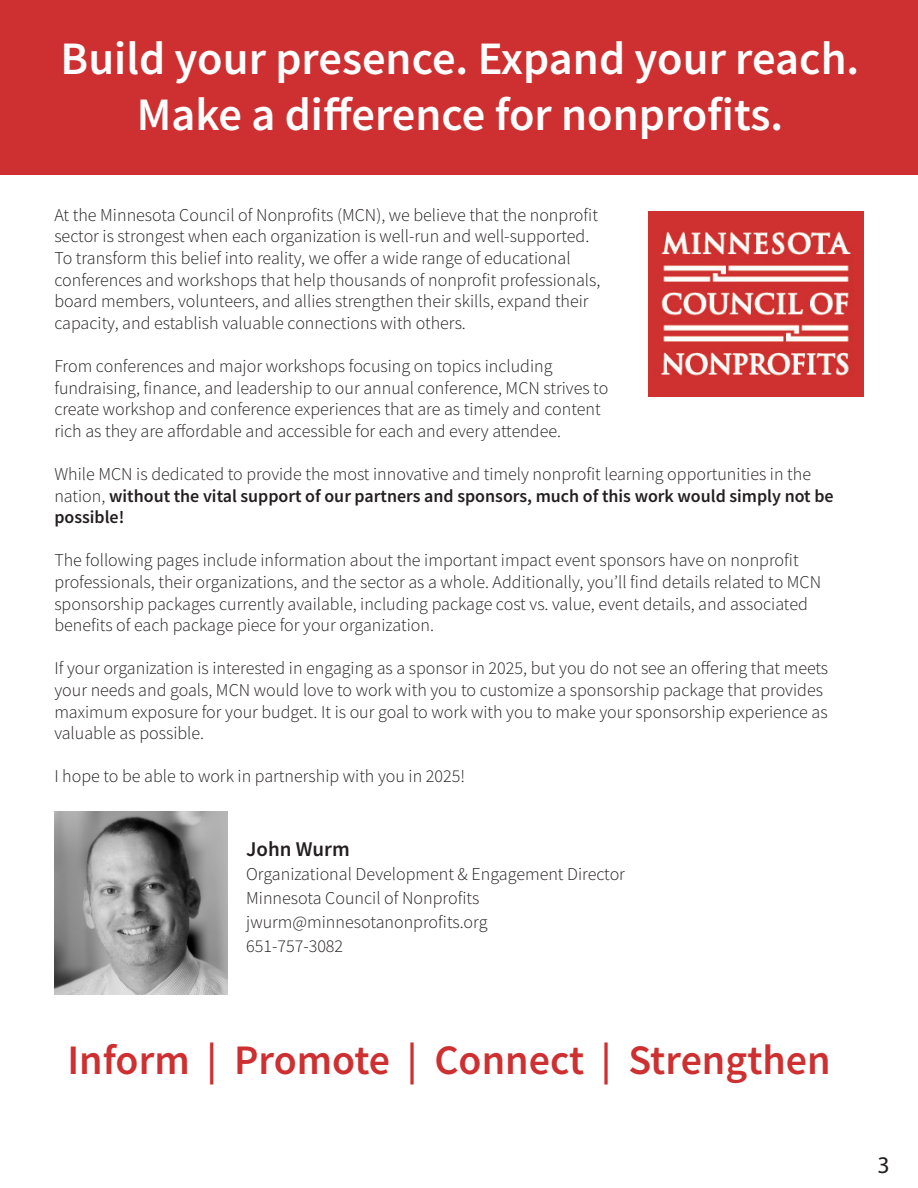
<style>
.page{position:relative;width:918px;height:1188px;background:#fff}
.page>*{position:absolute;margin:0;border:0;box-sizing:border-box;transform-origin:0 0}
.t1{font:600 46.5px "Source Sans Pro";color:#fff}
.t2{font:600 42px "Source Sans Pro";color:#ce3031}
.t3{font:24px "Myriad Pro";color:#231f20}
.t4{font:600 21px "Source Sans Pro";color:#231f20}
.t5{font:300 18px/21.6px "Source Sans Pro";color:#231f20}
.t6{font:600 18px/21.6px "Source Sans Pro";color:#231f20}
.s1{font-weight:300}
</style>
<div class="page">
<div style="left:0;top:0;width:918px;height:175px;background:#ce3031"></div>
<img style="left:54px;top:811px;width:174px;height:184px">
<img style="left:649px;top:212px;width:215px;height:184px">
<p class="t1" style="left:61px;top:28px;width:800px">Build your presence. Expand your reach.</p>
<p class="t1" style="left:137px;top:84px;width:648px">Make a difference for nonprofits.</p>
<p class="t5" style="left:54px;top:204px;width:545px">At the Minnesota Council of Nonprofits (MCN), we believe that the nonprofit sector is strongest when each organization is well-run and well-supported.</p>
<p class="t5" style="left:54px;top:247px;width:518px">To transform this belief into reality, we offer a wide range of educational</p>
<p class="t5" style="left:54px;top:269px;width:548px">conferences and workshops that help thousands of nonprofit professionals, board members, volunteers, and allies strengthen their skills, expand their capacity, and establish valuable connections with others.</p>
<p class="t5" style="left:54px;top:355px;width:500px">From conferences and major workshops focusing on topics including</p>
<p class="t5" style="left:54px;top:377px;width:555px">fundraising, finance, and leadership to our annual conference, MCN strives to create workshop and conference experiences that are as timely and content rich as they are affordable and accessible for each and every attendee.</p>
<p class="t5" style="left:54px;top:463px;width:758px">While MCN is dedicated to provide the most innovative and timely nonprofit learning opportunities in the</p>
<p class="t6" style="left:54px;top:485px;width:781px"><span class="s1">nation,</span> without the vital support of our partners and sponsors, much of this work would simply not be possible!</p>
<p class="t5" style="left:54px;top:550px;width:746px">The following pages include information about the important impact event sponsors have on nonprofit</p>
<p class="t5" style="left:54px;top:571px;width:768px">professionals, their organizations, and the sector as a whole. Additionally, you’ll find details related to MCN</p>
<p class="t5" style="left:54px;top:593px;width:755px">sponsorship packages currently available, including package cost vs. value, event details, and associated</p>
<p class="t5" style="left:54px;top:615px;width:381px">benefits of each package piece for your organization.</p>
<p class="t5" style="left:54px;top:658px;width:775px">If your organization is interested in engaging as a sponsor in 2025, but you do not see an offering that meets your needs and goals, MCN would love to work with you to customize a sponsorship package that provides maximum exposure for your budget. It is our goal to work with you to make your sponsorship experience as valuable as possible.</p>
<p class="t5" style="left:54px;top:766px;width:412px">I hope to be able to work in partnership with you in 2025!</p>
<p class="t4" style="left:246px;top:835px;width:105px">John Wurm</p>
<p class="t5" style="left:246px;top:863px;width:380px">Organizational Development &amp; Engagement Director</p>
<p class="t5" style="left:246px;top:887px;width:235px">Minnesota Council of Nonprofits</p>
<p class="t5" style="left:246px;top:911px;width:243px">jwurm@minnesotanonprofits.org</p>
<p class="t5" style="left:246px;top:935px;width:98px">651-757-3082</p>
<p class="t2" style="left:67px;top:1033px;width:765px">Inform | Promote | Connect | Strengthen</p>
<h3 class="t3" style="left:878px;top:1151px;width:14px">3</h3>
</div>
